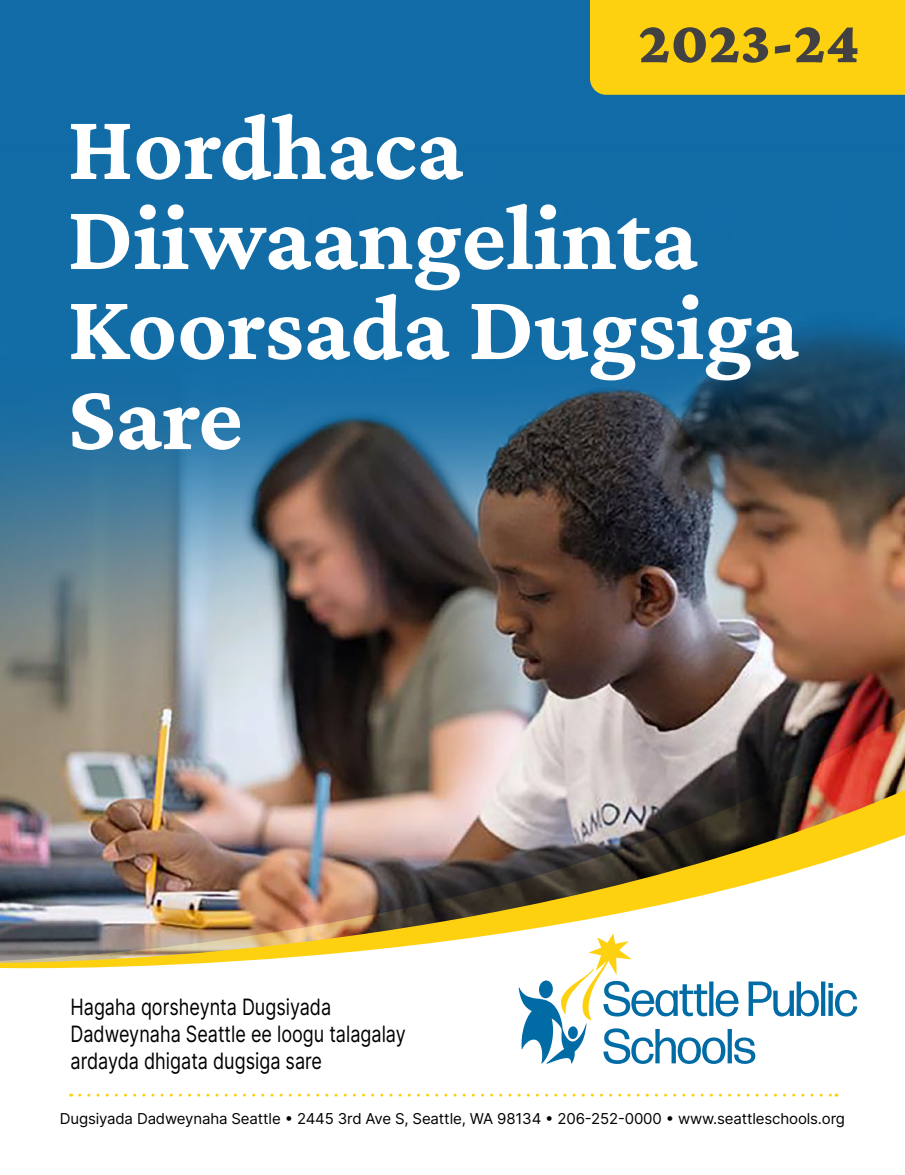
<style>
.page{position:relative;width:905px;height:1175px;background:#fff}
.page>*{position:absolute;margin:0;border:0;box-sizing:border-box;transform-origin:0 0}
.t1{font:700 96px/90px "Crimson Pro";color:#fff}
.Year{font:900 60px "Crimson Pro";color:#414042}
.t2{font:22.5px/27px "Inter";color:#000;scale:.8 1}
.t3{font:15px "Inter";letter-spacing:-.01em;color:#000}
</style>
<div class="page">
<img style="left:0;top:0;width:904px;height:698px">
<img style="left:0;top:698px;width:904px;height:86px">
<img style="left:0;top:784px;width:904px;height:45px">
<img style="left:0;top:829px;width:904px;height:268px">
<div style="left:590px;top:0;width:314px;height:95px;background:#fed110"></div>
<svg style="left:821px;top:981px;width:4px;height:34px"></svg>
<svg style="left:828px;top:983px;width:29px;height:33px"></svg>
<svg style="left:518px;top:933px;width:300px;height:131px"></svg>
<svg style="left:80px;top:1093px;width:757px;height:3px"></svg>
<h1 class="Year" style="left:638px;top:5px;width:223px">2023-24</h1>
<h2 class="t1" style="left:68px;top:101px;width:733px">Hordhaca<br>Diiwaangelinta<br>Koorsada Dugsiga<br>Sare</h2>
<p class="t2" style="left:70px;top:993px;width:420px">Hagaha qorsheynta Dugsiyada<br>Dadweynaha Seattle ee loogu talagalay ardayda dhigata dugsiga sare</p>
<p class="t3" style="left:60px;top:1107px;width:786px">Dugsiyada Dadweynaha Seattle • 2445 3rd Ave S, Seattle, WA 98134 • 206-252-0000 • www.seattleschools.org</p>
</div>
